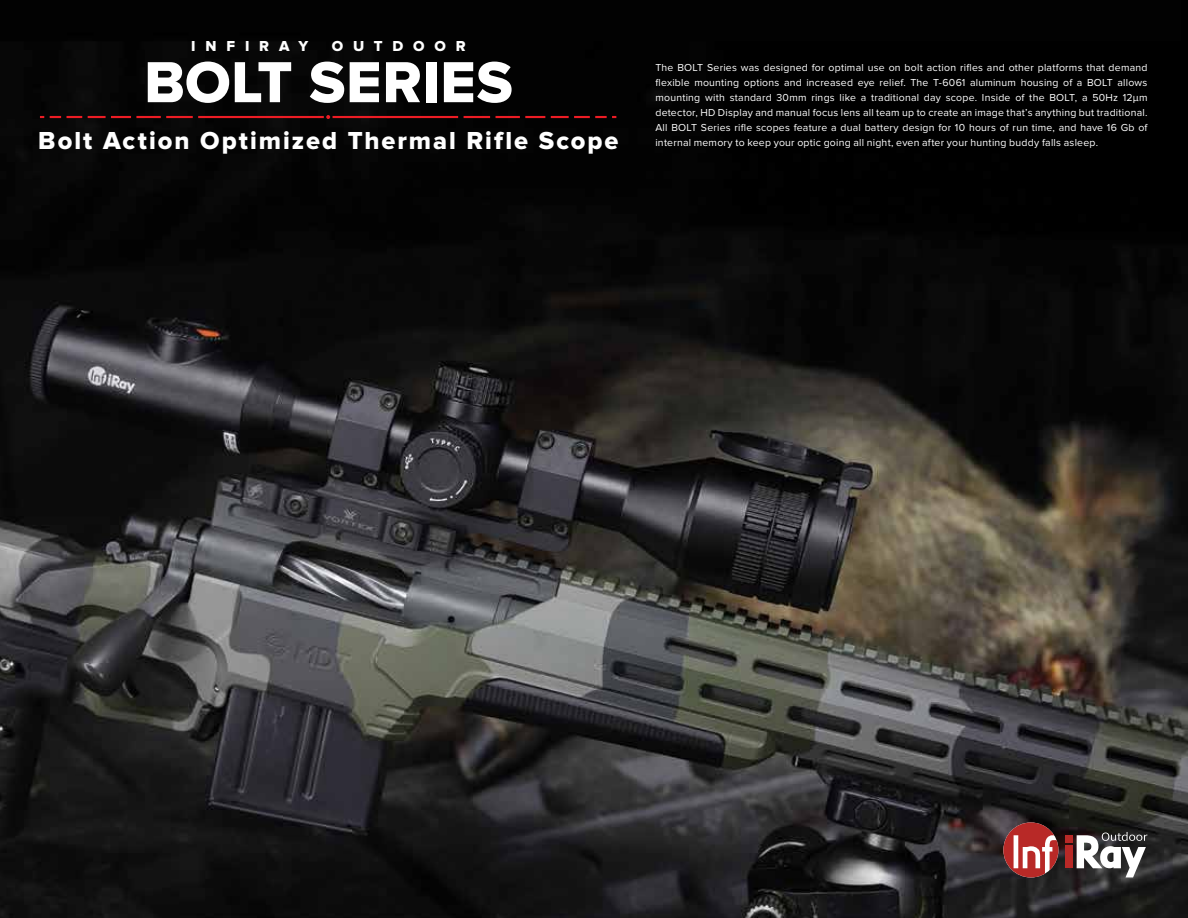
<style>
.page{position:relative;width:1188px;height:918px;background:#fff}
.page>*{position:absolute;margin:0;border:0;box-sizing:border-box;transform-origin:0 0}
.t1{font:60px "Proxima Nova Extrabld";letter-spacing:.005em;color:#fff}
.t2{font:25.5px "Proxima Nova Extrabld";letter-spacing:.08em;color:#fff}
.t3{font:15px "Proxima Nova Extrabld";letter-spacing:.66em;color:#fff}
.t4{font:10.5px/15px "Proxima Nova";letter-spacing:.02em;color:#fff;text-align:justify}
</style>
<div class="page">
<img style="left:0;top:0;width:1188px;height:918px">
<div style="left:1065px;top:845px;width:7px;height:23px;background:#b82927"></div>
<div style="left:1065px;top:835px;width:7px;height:8px;background:#b82927"></div>
<svg style="left:1077px;top:832px;width:71px;height:45px"></svg>
<svg style="left:1003px;top:822px;width:55px;height:55px"></svg>
<svg style="left:40px;top:115px;width:576px;height:4px;background:#710f13"></svg>
<h3 class="t3" style="left:191px;top:38px;width:119px">INFIRAY</h3>
<h3 class="t3" style="left:332px;top:38px;width:136px">OUTDOOR</h3>
<h1 class="t1" style="left:144px;top:48px;width:370px">BOLT SERIES</h1>
<h2 class="t2" style="left:38px;top:126px;width:582px">Bolt Action Optimized Thermal Rifle Scope</h2>
<p class="t4" style="left:655px;top:60px;width:494px">The BOLT Series was designed for optimal use on bolt action rifles and other platforms that demand flexible mounting options and increased eye relief. The T-6061 aluminum housing of a BOLT allows mounting with standard 30mm rings like a traditional day scope. Inside of the BOLT, a 50Hz 12μm detector, HD Display and manual focus lens all team up to create an image that’s anything but traditional.<br>All BOLT Series rifle scopes feature a dual battery design for 10 hours of run time, and have 16 Gb of internal memory to keep your optic going all night, even after your hunting buddy falls asleep.</p>
</div>
